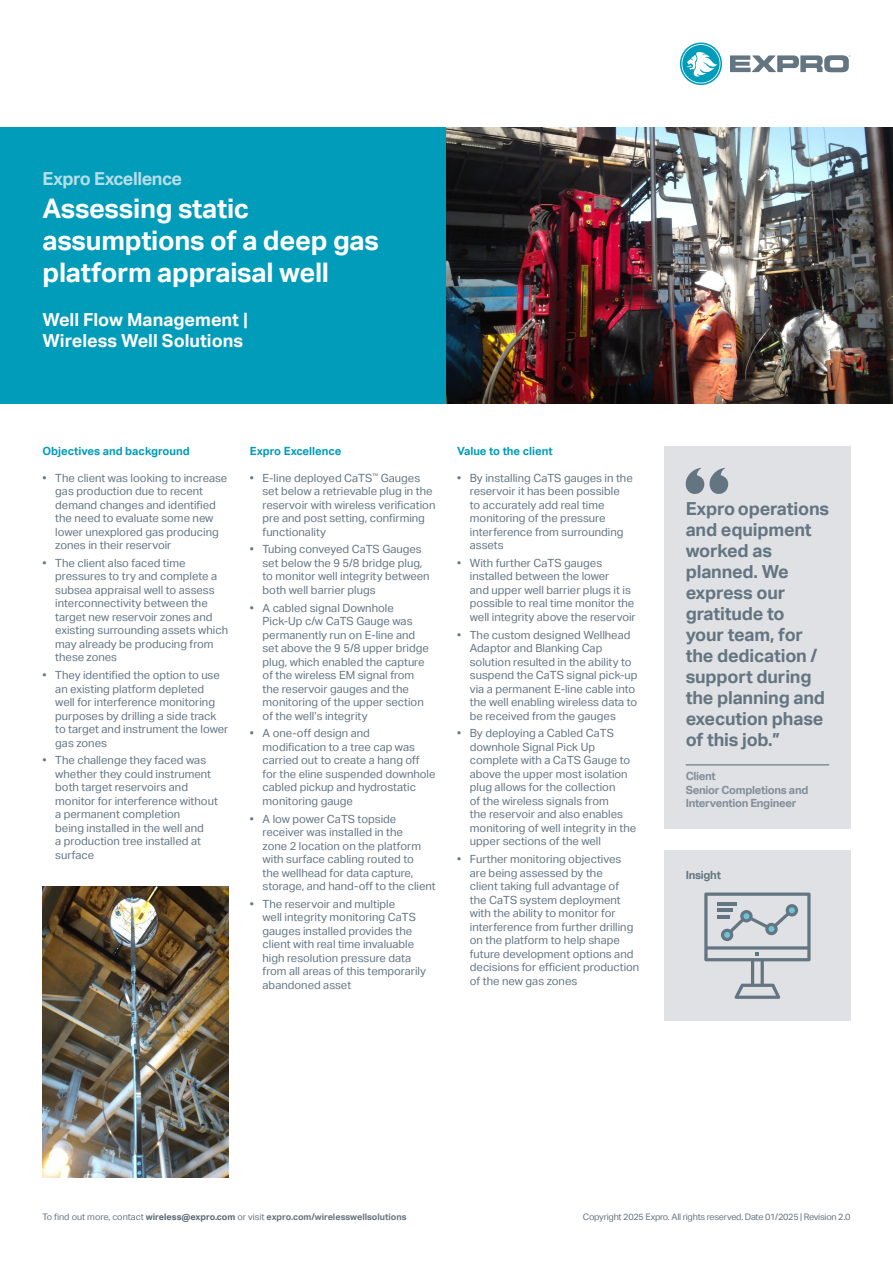
<style>
.page{position:relative;width:893px;height:1263px;background:#fff}
.page>*{position:absolute;margin:0;border:0;box-sizing:border-box;transform-origin:0 0}
.t1{font:700 27px/32.4px "Aktiv Grotesk";letter-spacing:-.01em;color:#fff}
.t2{font:700 18px/21px "Aktiv Grotesk";letter-spacing:-.01em;color:#647582}
.t3{font:700 18px/21.6px "Aktiv Grotesk";color:#fff}
.t4{font:700 18px "Aktiv Grotesk";letter-spacing:-.025em;color:#b6dee9}
.t5{font:11.25px/13.5px "Aktiv Grotesk";color:#647582}
.t6{font:700 11.25px "Aktiv Grotesk";color:#009cb9}
.t7{font:700 11.25px/13.5px "Aktiv Grotesk";letter-spacing:-.025em;color:#828e99}
.t8{font:700 11.25px "Aktiv Grotesk";letter-spacing:-.025em;color:#647582}
.t9{font:700 9px "Aktiv Grotesk";color:#647582}
.t10{font:9px "Aktiv Grotesk";letter-spacing:-.025em;color:#647582}
.s1{font-weight:400}
.s2{color:#586876}
</style>
<div class="page">
<div style="left:0;top:128px;width:446px;height:276px;background:#009cb9"></div>
<svg style="left:680px;top:43px;width:42px;height:42px"></svg>
<svg style="left:730px;top:55px;width:120px;height:17px"></svg>
<div style="left:664px;top:446px;width:186px;height:383px;background:#e0e1e4"></div>
<hr style="left:686px;top:764px;width:143px;height:2px;background:#828e99">
<svg style="left:686px;top:468px;width:42px;height:26px"></svg>
<div style="left:664px;top:850px;width:186px;height:170px;background:#e0e1e4"></div>
<svg style="left:704px;top:892px;width:106px;height:107px"></svg>
<img style="left:446px;top:128px;width:447px;height:276px">
<img style="left:43px;top:886px;width:186px;height:292px">
<p class="t4" style="left:43px;top:168px;width:141px">Expro Excellence</p>
<p class="t1" style="left:43px;top:192px;width:338px">Assessing static assumptions of a deep gas platform appraisal well</p>
<p class="t3" style="left:43px;top:308px;width:207px">Well Flow Management |<br>Wireless Well Solutions</p>
<p class="t6" style="left:43px;top:444px;width:149px">Objectives and background</p>
<p class="t5" style="left:55px;top:471px;width:174px;text-indent:-13px">• The client was looking to increase gas production due to recent demand changes and identified the need to evaluate some new lower unexplored gas producing zones in their reservoir</p>
<p class="t5" style="left:55px;top:556px;width:174px;text-indent:-13px">• The client also faced time pressures to try and complete a subsea appraisal well to assess interconnectivity between the target new reservoir zones and existing surrounding assets which may already be producing from these zones</p>
<p class="t5" style="left:55px;top:668px;width:174px;text-indent:-13px">• They identified the option to use an existing platform depleted<br>well for interference monitoring purposes by drilling a side track to target and instrument the lower gas zones</p>
<p class="t5" style="left:55px;top:754px;width:164px;text-indent:-13px">• The challenge they faced was whether they could instrument both target reservoirs and monitor for interference without a permanent completion<br>being installed in the well and<br>a production tree installed at surface</p>
<p class="t6" style="left:250px;top:444px;width:93px">Expro Excellence</p>
<p class="t5" style="left:263px;top:471px;width:174px;text-indent:-13px">• E-line deployed CaTS<sup>™</sup> Gauges set below a retrievable plug in the reservoir with wireless verification pre and post setting, confirming functionality</p>
<p class="t5" style="left:263px;top:543px;width:169px;text-indent:-13px">• Tubing conveyed CaTS Gauges set below the 9 5/8 bridge plug, to monitor well integrity between both well barrier plugs</p>
<p class="t5" style="left:263px;top:601px;width:168px;text-indent:-13px">• A cabled signal Downhole<br>Pick-Up c/w CaTS Gauge was permanently run on E-line and set above the 9 5/8 upper bridge plug, which enabled the capture of the wireless EM signal from the reservoir gauges and the monitoring of the upper section of the well’s integrity</p>
<p class="t5" style="left:263px;top:727px;width:174px;text-indent:-13px">• A one-off design and modification to a tree cap was carried out to create a hang off for the eline suspended downhole cabled pickup and hydrostatic monitoring gauge</p>
<p class="t5" style="left:263px;top:812px;width:175px;text-indent:-13px">• A low power CaTS topside receiver was installed in the<br>zone 2 location on the platform with surface cabling routed to<br>the wellhead for data capture, storage, and hand-off to the client</p>
<p class="t5" style="left:263px;top:897px;width:165px;text-indent:-13px">• The reservoir and multiple<br>well integrity monitoring CaTS gauges installed provides the client with real time invaluable high resolution pressure data from all areas of this temporarily abandoned asset</p>
<p class="t6" style="left:457px;top:444px;width:97px">Value to the client</p>
<p class="t5" style="left:470px;top:471px;width:164px;text-indent:-13px">• By installing CaTS gauges in the reservoir it has been possible to accurately add real time monitoring of the pressure interference from surrounding assets</p>
<p class="t5" style="left:470px;top:556px;width:167px;text-indent:-13px">• With further CaTS gauges installed between the lower<br>and upper well barrier plugs it is possible to real time monitor the well integrity above the reservoir</p>
<p class="t5" style="left:470px;top:628px;width:169px;text-indent:-13px">• The custom designed Wellhead<br>Adaptor and Blanking Cap solution resulted in the ability to suspend the CaTS signal pick-up via a permanent E-line cable into the well enabling wireless data to be received from the gauges</p>
<p class="t5" style="left:470px;top:727px;width:168px;text-indent:-13px">• By deploying a Cabled CaTS downhole Signal Pick Up complete with a CaTS Gauge to above the upper most isolation plug allows for the collection<br>of the wireless signals from<br>the reservoir and also enables monitoring of well integrity in the upper sections of the well</p>
<p class="t5" style="left:470px;top:852px;width:171px;text-indent:-13px">• Further monitoring objectives are being assessed by the<br>client taking full advantage of<br>the CaTS system deployment with the ability to monitor for interference from further drilling on the platform to help shape future development options and decisions for efficient production of the new gas zones</p>
<p class="t2" style="left:686px;top:498px;width:145px">Expro operations and equipment worked as planned. We express our gratitude to<br>your team, for the dedication / support during the planning and execution phase of this job.”</p>
<p class="t7" style="left:686px;top:770px;width:32px">Client</p>
<p class="t7" style="left:686px;top:783px;width:124px">Senior Completions and<br>Intervention Engineer</p>
<p class="t8" style="left:686px;top:869px;width:37px">Insight</p>
<p class="t9" style="left:43px;top:1212px;width:366px"><span class="s1">To find out more, contact</span> <span class="s2">wireless@expro.com</span> <span class="s1">or visit</span> expro.com/wirelesswellsolutions</p>
<p class="t10" style="left:583px;top:1212px;width:269px">Copyright 2025 Expro. All rights reserved. Date 01/2025 | Revision 2.0</p>
</div>
